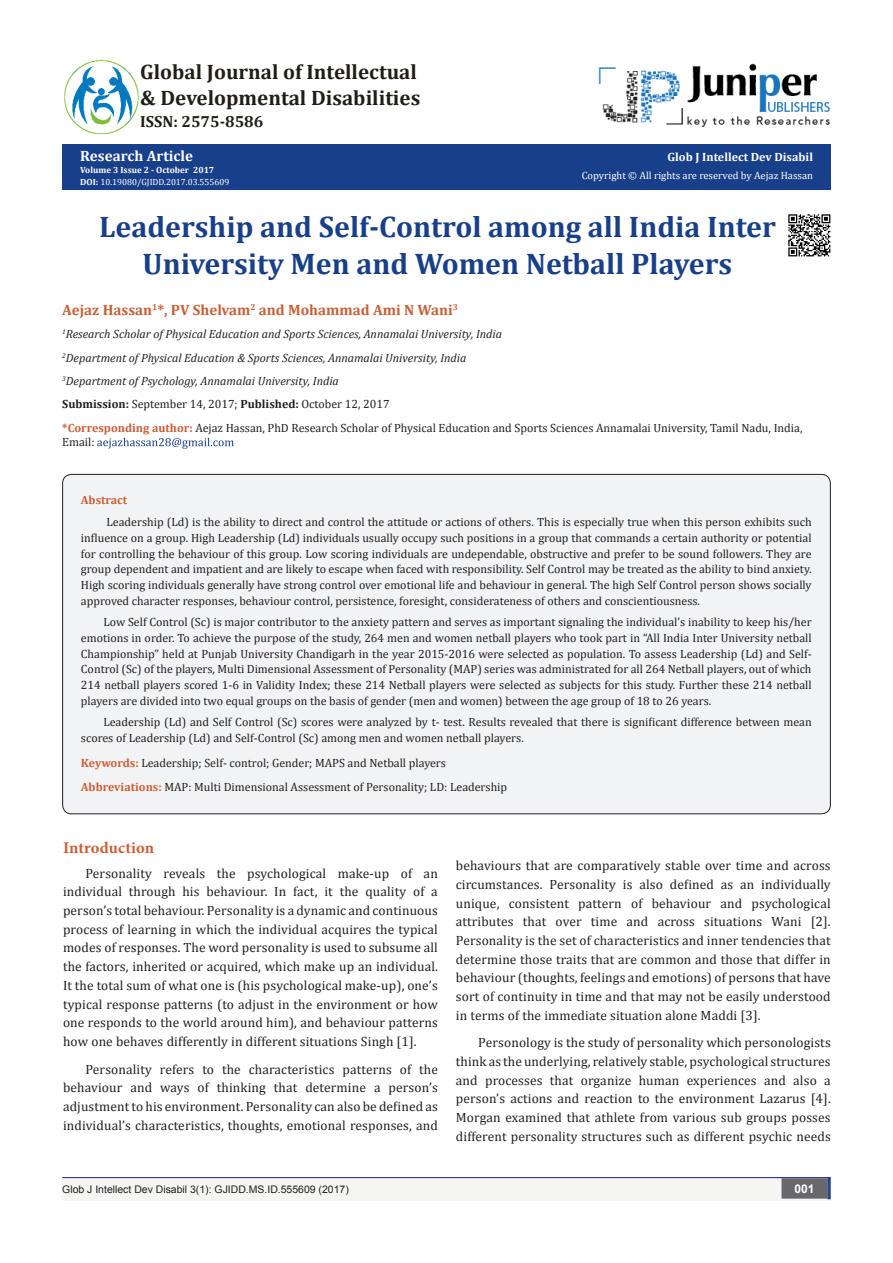
<style>
.page{position:relative;width:893px;height:1263px;background:#fff}
.page>*{position:absolute;margin:0;border:0;box-sizing:border-box;transform-origin:0 0}
.t1{font:700 29.85px/37.3px "Cambria";color:#183f89;text-align:center}
.t2{font:700 21px "Cambria";color:#201e17}
.t3{font:700 16.5px "Minion Pro";letter-spacing:.005em;color:#ca5f37}
.t4{font:700 16.2px "Cambria";color:#201e17}
.t5{font:700 15px "Cambria";color:#ca5f37}
.t6{font:700 15px "Cambria";color:#fffefc}
.t7{font:13.5px/18.8px "Cambria";letter-spacing:.01em;color:#231f20;text-align:justify}
.t8{font:12px/15.8px "Cambria";color:#231f20}
.t9{font:italic 12px "Cambria";color:#231f20}
.t10{font:700 12px "Cambria";color:#fffefc}
.t11{font:700 12px "Cambria";color:#ca5f37}
.t12{font:700 12px "Arial";color:#fff}
.t13{font:10.5px "Arial";color:#231f20}
.t14{font:10.5px "Cambria";color:#fffefc}
.t15{font:9px "Cambria";color:#fff}
.t16{font:700 9px "Cambria";color:#fffefc}
.s1{font-weight:700;color:#fffefc}
.s2{font-weight:700}
.s3{font-weight:700;color:#ca5f37}
</style>
<div class="page">
<div style="left:62px;top:144px;width:769px;height:45px;background:#183f89"></div>
<svg style="left:97px;top:438px;width:137px;height:11px"></svg>
<div style="left:62px;top:1177px;width:393px;height:24px;background:#f5f5f4"></div>
<div style="left:455px;top:1177px;width:376px;height:24px;background:#f5f5f4"></div>
<div style="left:782px;top:1179px;width:45px;height:19px;background:#68676a"></div>
<div style="left:781px;top:1178px;width:46px;height:20px;border:2px solid #68676a"></div>
<svg style="left:827px;top:1178px;width:4px;height:21px"></svg>
<hr style="left:62px;top:1177px;width:769px;height:1px;background:#253f8e">
<div style="left:63px;top:474px;width:767px;height:340px;background:#f2f3f4;border-radius:9px"></div>
<img style="left:788px;top:214px;width:43px;height:43px">
<img style="left:599px;top:63px;width:231px;height:64px">
<img style="left:64px;top:60px;width:75px;height:74px">
<p class="t2" style="left:140px;top:57px;width:278px">Global Journal of Intellectual</p>
<p class="t2" style="left:140px;top:83px;width:282px">&amp; Developmental Disabilities</p>
<p class="t4" style="left:140px;top:110px;width:125px">ISSN: 2575-8586</p>
<p class="t6" style="left:80px;top:145px;width:114px">Research Article</p>
<p class="t16" style="left:80px;top:163px;width:136px">Volume 3 Issue 2 - October 2017</p>
<p class="t15" style="left:80px;top:176px;width:151px"><span class="s1">DOI:</span> 10.19080/GJIDD.2017.03.555609</p>
<p class="t10" style="left:667px;top:148px;width:147px">Glob J Intellect Dev Disabil</p>
<p class="t14" style="left:582px;top:169px;width:233px">Copyright © All rights are reserved by Aejaz Hassan</p>
<p class="t1" style="left:99px;top:207px;width:678px">Leadership and Self-Control among all India Inter<br>University Men and Women Netball Players</p>
<p class="t5" style="left:62px;top:299px;width:397px">Aejaz Hassan<sup>1</sup>*, PV Shelvam<sup>2</sup> and Mohammad Ami N Wani<sup>3</sup></p>
<p class="t9" style="left:62px;top:326px;width:441px"><sup>1</sup>Research Scholar of Physical Education and Sports Sciences, Annamalai University, India</p>
<p class="t9" style="left:62px;top:349px;width:406px"><sup>2</sup>Department of Physical Education &amp; Sports Sciences, Annamalai University, India</p>
<p class="t9" style="left:62px;top:373px;width:278px"><sup>3</sup>Department of Psychology, Annamalai University, India</p>
<p class="t8" style="left:62px;top:396px;width:329px"><span class="s2">Submission:</span> September 14, 2017; <span class="s2">Published:</span> October 12, 2017</p>
<p class="t8" style="left:62px;top:420px;width:742px;line-height:14.4px"><span class="s3">*Corresponding author:</span> Aejaz Hassan, PhD Research Scholar of Physical Education and Sports Sciences Annamalai University, Tamil Nadu, India,<br>Email:</p>
<p class="t11" style="left:81px;top:492px;width:48px">Abstract</p>
<p class="t8" style="left:81px;top:514px;width:732px;text-align:justify;text-indent:26px">Leadership (Ld) is the ability to direct and control the attitude or actions of others. This is especially true when this person exhibits such influence on a group. High Leadership (Ld) individuals usually occupy such positions in a group that commands a certain authority or potential for controlling the behaviour of this group. Low scoring individuals are undependable, obstructive and prefer to be sound followers. They are group dependent and impatient and are likely to escape when faced with responsibility. Self Control may be treated as the ability to bind anxiety.<br>High scoring individuals generally have strong control over emotional life and behaviour in general. The high Self Control person shows socially approved character responses, behaviour control, persistence, foresight, considerateness of others and conscientiousness.</p>
<p class="t8" style="left:81px;top:614px;width:732px;text-align:justify;text-indent:22px">Low Self Control (Sc) is major contributor to the anxiety pattern and serves as important signaling the individual’s inability to keep his/her emotions in order. To achieve the purpose of the study, 264 men and women netball players who took part in “All India Inter University netball Championship” held at Punjab University Chandigarh in the year 2015-2016 were selected as population. To assess Leadership (Ld) and Self-Control (Sc) of the players, Multi Dimensional Assessment of Personality (MAP) series was administrated for all 264 Netball players, out of which 214 netball players scored 1-6 in Validity Index; these 214 Netball players were selected as subjects for this study. Further these 214 netball players are divided into two equal groups on the basis of gender (men and women) between the age group of 18 to 26 years.</p>
<p class="t8" style="left:81px;top:714px;width:732px;text-indent:22px">Leadership (Ld) and Self Control (Sc) scores were analyzed by t- test. Results revealed that there is significant difference between mean scores of Leadership (Ld) and Self-Control (Sc) among men and women netball players.</p>
<p class="t8" style="left:81px;top:755px;width:367px"><span class="s3">Keywords:</span> Leadership; Self- control; Gender; MAPS and Netball players</p>
<p class="t8" style="left:81px;top:779px;width:428px"><span class="s3">Abbreviations:</span> MAP: Multi Dimensional Assessment of Personality; LD: Leadership</p>
<p class="t3" style="left:63px;top:836px;width:93px">Introduction</p>
<p class="t7" style="left:63px;top:864px;width:376px;text-indent:22px">Personality reveals the psychological make-up of an individual through his behaviour. In fact, it the quality of a person’s total behaviour. Personality is a dynamic and continuous process of learning in which the individual acquires the typical modes of responses. The word personality is used to subsume all the factors, inherited or acquired, which make up an individual.<br>It the total sum of what one is (his psychological make-up), one’s typical response patterns (to adjust in the environment or how one responds to the world around him), and behaviour patterns how one behaves differently in different situations Singh [1].</p>
<p class="t7" style="left:63px;top:1059px;width:376px;text-indent:22px">Personality refers to the characteristics patterns of the behaviour and ways of thinking that determine a person’s adjustment to his environment. Personality can also be defined as individual’s characteristics, thoughts, emotional responses, and</p>
<p class="t7" style="left:456px;top:856px;width:376px">behaviours that are comparatively stable over time and across circumstances. Personality is also defined as an individually unique, consistent pattern of behaviour and psychological attributes that over time and across situations Wani [2].<br>Personality is the set of characteristics and inner tendencies that determine those traits that are common and those that differ in behaviour (thoughts, feelings and emotions) of persons that have sort of continuity in time and that may not be easily understood in terms of the immediate situation alone Maddi [3].</p>
<p class="t7" style="left:456px;top:1033px;width:376px;text-indent:22px">Personology is the study of personality which personologists think as the underlying, relatively stable, psychological structures and processes that organize human experiences and also a person’s actions and reaction to the environment Lazarus [4].<br>Morgan examined that athlete from various sub groups posses different personality structures such as different psychic needs</p>
<p class="t13" style="left:62px;top:1182px;width:288px">Glob J Intellect Dev Disabil 3(1): GJIDD.MS.ID.555609 (2017)</p>
<p class="t12" style="left:794px;top:1180px;width:22px">001</p>
</div>
